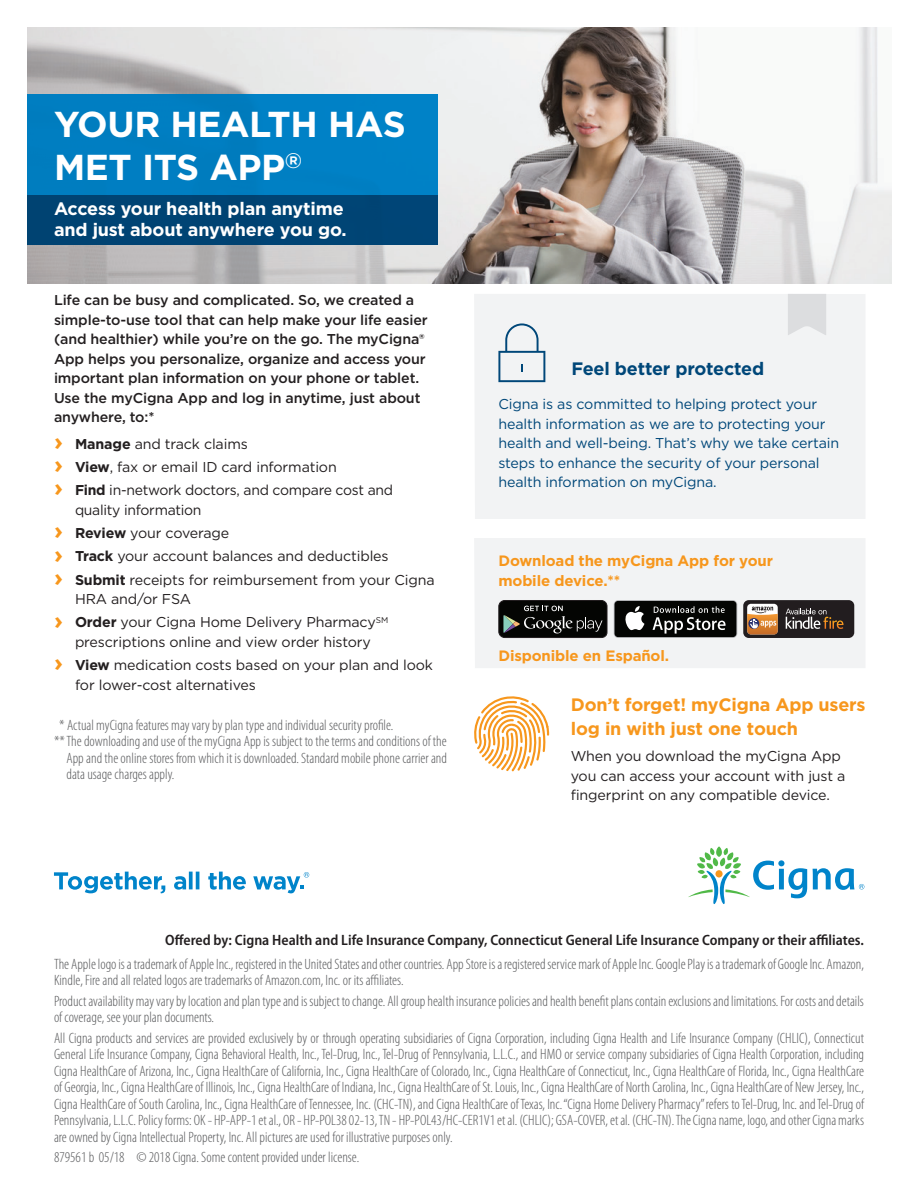
<style>
.page{position:relative;width:918px;height:1188px;background:#fff}
.page>*{position:absolute;margin:0;border:0;box-sizing:border-box;transform-origin:0 0}
.Headline_2_bars_phot{font:700 36px/43.5px "Gotham";letter-spacing:-.01em;color:#fff}
.Subheadline_bold_14{font:700 18px/21px "Gotham";letter-spacing:-.01em;color:#fff}
.Subhead_body_bold_12{font:700 18px/24px "Gotham";letter-spacing:-.01em;color:#f7971d}
.Intro_body_copy_medi{font:700 18px "Gotham";letter-spacing:-.01em;color:#004779}
.Legal_copy_Cat{font:300 condensed 15px/16.5px "Myriad Pro";color:#57585a}
.Footnotes{font:300 condensed 15px/16.5px "Myriad Pro";color:#57585a;text-align:justify}
.Offered_by_legal{font:600 semi-condensed 15px "Myriad Pro";color:#231f20}
.Subhead_body_bold_12-2{font:700 15px/19.5px "Gotham";letter-spacing:-.01em;color:#f7971d}
.Call_to_action_bold{font:700 15px "Gotham";letter-spacing:-.01em;color:#f7971d}
.Bullet_copy_book_9_5{font:14.25px/19.5px "Gotham";letter-spacing:-.01em;color:#231f20}
.Intro_body_copy_medi-2{font:500 14.25px/19.5px "Gotham";letter-spacing:-.01em;color:#231f20}
.Intro_body_copy_medi-3{font:14.25px/19.5px "Gotham";letter-spacing:-.01em;color:#004779}
.Body_copy__book_9_5{font:14.25px/19.5px "Gotham";letter-spacing:-.01em;color:#231f20}
.s1{font-weight:700;font-size:24px;color:#f7971d}
.s2{font-weight:700}
</style>
<div class="page">
<div style="left:474px;top:538px;width:391px;height:130px;background:#f2f3f4"></div>
<div style="left:499px;top:600px;width:108px;height:38px;background:#040503;border-radius:6px"></div>
<div style="left:498px;top:600px;width:109px;height:38px;border:1px solid #221d1f;border-radius:6px"></div>
<svg style="left:503px;top:606px;width:100px;height:27px"></svg>
<svg style="left:614px;top:600px;width:123px;height:38px"></svg>
<div style="left:615px;top:601px;width:121px;height:36px;background:#040503;border-radius:4px"></div>
<svg style="left:625px;top:606px;width:19px;height:24px"></svg>
<svg style="left:653px;top:606px;width:73px;height:28px"></svg>
<div style="left:743px;top:600px;width:111px;height:38px;background:#221d1f;border-radius:6px"></div>
<img style="left:749px;top:634px;width:27px;height:1px">
<svg style="left:747px;top:604px;width:31px;height:30px"></svg>
<svg style="left:786px;top:609px;width:57px;height:20px"></svg>
<div style="left:474px;top:294px;width:391px;height:225px;background:#f2f3f4"></div>
<svg style="left:788px;top:294px;width:38px;height:41px;background:#dedfe1"></svg>
<svg style="left:498px;top:323px;width:47px;height:59px"></svg>
<svg style="left:474px;top:696px;width:75px;height:75px"></svg>
<svg style="left:54px;top:872px;width:111px;height:21px"></svg>
<svg style="left:174px;top:872px;width:25px;height:18px"></svg>
<svg style="left:208px;top:872px;width:38px;height:18px"></svg>
<svg style="left:253px;top:872px;width:56px;height:21px"></svg>
<svg style="left:688px;top:846px;width:176px;height:58px"></svg>
<img style="left:27px;top:27px;width:864px;height:257px">
<div style="left:27px;top:195px;width:410px;height:50px;background:#004779"></div>
<div style="left:27px;top:94px;width:410px;height:101px;background:#007ec2"></div>
<p class="Headline_2_bars_phot" style="left:54px;top:102px;width:353px">YOUR HEALTH HAS<br>MET ITS APP<sup>®</sup></p>
<p class="Subheadline_bold_14" style="left:54px;top:198px;width:294px">Access your health plan anytime and just about anywhere you go.</p>
<p class="Intro_body_copy_medi-2" style="left:54px;top:290px;width:375px">Life can be busy and complicated. So, we created a simple-to-use tool that can help make your life easier (and healthier) while you’re on the go. The myCigna® App helps you personalize, organize and access your important plan information on your phone or tablet.<br>Use the myCigna App and log in anytime, just about anywhere, to:*</p>
<p class="Bullet_copy_book_9_5" style="left:54px;top:434px;width:195px"><span class="s1">›</span> <span class="s2">Manage</span> and track claims</p>
<p class="Bullet_copy_book_9_5" style="left:54px;top:457px;width:284px"><span class="s1">›</span> <span class="s2">View</span>, fax or email ID card information</p>
<p class="Bullet_copy_book_9_5" style="left:75px;top:480px;width:320px;text-indent:-21px"><span class="s1">›</span> <span class="s2">Find</span> in-network doctors, and compare cost and quality information</p>
<p class="Bullet_copy_book_9_5" style="left:54px;top:523px;width:177px"><span class="s1">›</span> <span class="s2">Review</span> your coverage</p>
<p class="Bullet_copy_book_9_5" style="left:54px;top:546px;width:336px"><span class="s1">›</span> <span class="s2">Track</span> your account balances and deductibles</p>
<p class="Bullet_copy_book_9_5" style="left:75px;top:570px;width:361px;text-indent:-21px"><span class="s1">›</span> <span class="s2">Submit</span> receipts for reimbursement from your Cigna<br>HRA and/or FSA</p>
<p class="Bullet_copy_book_9_5" style="left:54px;top:612px;width:336px;text-align:center"><span class="s1">›</span> <span class="s2">Order</span> your Cigna Home Delivery Pharmacy<sup>SM </sup>prescriptions online and view order history</p>
<p class="Bullet_copy_book_9_5" style="left:75px;top:655px;width:360px;text-indent:-21px"><span class="s1">›</span> <span class="s2">View</span> medication costs based on your plan and look for lower-cost alternatives</p>
<p class="Footnotes" style="left:59px;top:717px;width:336px">* Actual myCigna features may vary by plan type and individual security profile.</p>
<p class="Footnotes" style="left:67px;top:733px;width:382px;text-indent:-13px">** The downloading and use of the myCigna App is subject to the terms and conditions of the App and the online stores from which it is downloaded. Standard mobile phone carrier and data usage chargesapply.</p>
<p class="Intro_body_copy_medi" style="left:571px;top:356px;width:194px">Feel better protected</p>
<p class="Intro_body_copy_medi-3" style="left:498px;top:394px;width:342px">Cigna is as committed to helping protect your health information as we are to protecting your health and well-being. That’s why we take certain steps to enhance the security of your personal health information on myCigna.</p>
<p class="Subhead_body_bold_12-2" style="left:498px;top:551px;width:276px">Download the myCigna App for your mobile device.**</p>
<p class="Call_to_action_bold" style="left:498px;top:646px;width:172px">Disponible en Español.</p>
<p class="Subhead_body_bold_12" style="left:571px;top:692px;width:296px">Don’t forget! myCigna App users log in with just one touch</p>
<p class="Body_copy__book_9_5" style="left:571px;top:746px;width:276px">When you download the myCigna App you can access your account with just a fingerprint on any compatible device.</p>
<p class="Offered_by_legal" style="left:165px;top:932px;width:700px">Offered by: Cigna Health and Life Insurance Company, Connecticut General Life Insurance Company or their affiliates.</p>
<p class="Legal_copy_Cat" style="left:54px;top:956px;width:811px">The Apple logo is a trademark of Apple Inc., registered in the United States and other countries. App Store is a registered service mark of Apple Inc. Google Play is a trademark of Google Inc. Amazon,<br>Kindle, Fire and all related logos are trademarks of Amazon.com, Inc. or its affiliates.</p>
<p class="Legal_copy_Cat" style="left:54px;top:993px;width:811px">Product availability may vary by location and plan type and is subject to change. All group health insurance policies and health benefit plans contain exclusions and limitations. For costs and details of coverage, see your plan documents.</p>
<p class="Legal_copy_Cat" style="left:54px;top:1030px;width:812px;text-align:justify">All Cigna products and services are provided exclusively by or through operating subsidiaries of Cigna Corporation, including Cigna Health and Life Insurance Company (CHLIC), Connecticut General Life Insurance Company, Cigna Behavioral Health, Inc., Tel-Drug, Inc., Tel-Drug of Pennsylvania, L.L.C., and HMO or service company subsidiaries of Cigna Health Corporation, including Cigna HealthCare of Arizona, Inc., Cigna HealthCare of California, Inc., Cigna HealthCare of Colorado, Inc., Cigna HealthCare of Connecticut, Inc., Cigna HealthCare of Florida, Inc., Cigna HealthCare of Georgia, Inc., Cigna HealthCare of Illinois, Inc., Cigna HealthCare of Indiana, Inc., Cigna HealthCare of St. Louis, Inc., Cigna HealthCare of North Carolina, Inc., Cigna HealthCare of New Jersey, Inc., Cigna HealthCare of South Carolina, Inc., Cigna HealthCare of Tennessee, Inc. (CHC-TN), and Cigna HealthCare of Texas, Inc. “Cigna Home Delivery Pharmacy” refers to Tel-Drug, Inc. and Tel-Drug of Pennsylvania, L.L.C. Policy forms: OK - HP-APP-1 et al., OR - HP-POL38 02-13, TN - HP-POL43/HC-CER1V1 et al. (CHLIC); GSA-COVER, et al. (CHC-TN). The Cigna name, logo, and other Cigna marks are owned by Cigna Intellectual Property, Inc. All pictures are used for illustrative purposes only.</p>
<p class="Legal_copy_Cat" style="left:54px;top:1149px;width:307px">879561 b 05/18 © 2018 Cigna. Some content provided under license.</p>
</div>
